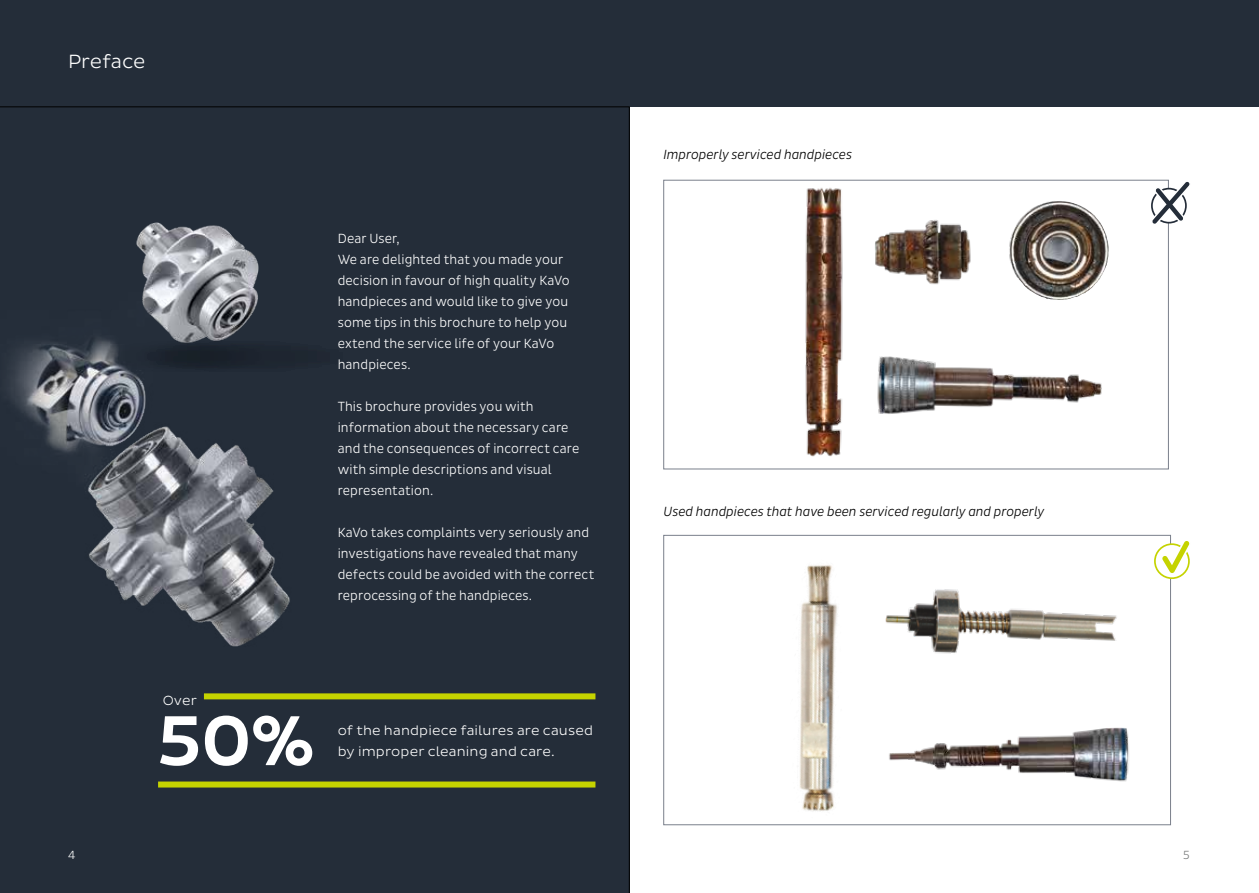
<style>
.page{position:relative;width:1259px;height:893px;background:#fff}
.page>*{position:absolute;margin:0;border:0;box-sizing:border-box;transform-origin:0 0}
.t1{font:500 71.85px "Pluto Sans";color:#fff}
.t2{font:300 19.5px "Pluto Sans";letter-spacing:-.01em;color:#fff}
.t3{font:300 13.5px/21px "Pluto Sans Cond";letter-spacing:.01em;color:#fff}
.t4{font:italic 300 13.5px "Pluto Sans Cond";color:#000}
.t5{font:300 13.5px "Pluto Sans";letter-spacing:.01em;color:#fff}
.t6{font:300 12px "Pluto Sans Cond";color:#767878}
.t7{font:300 12px "Pluto Sans Cond";color:#fff}
</style>
<div class="page">
<div style="left:0;top:0;width:1259px;height:107px;background:#242d39"></div>
<div style="left:0;top:107px;width:629px;height:786px;background:#242d39"></div>
<div style="left:663px;top:180px;width:505px;height:289px;background:#fff;border:1px solid #7a808b"></div>
<img style="left:805px;top:188px;width:38px;height:269px">
<img style="left:875px;top:220px;width:96px;height:65px">
<img style="left:1009px;top:201px;width:100px;height:99px">
<img style="left:877px;top:357px;width:225px;height:57px">
<div style="left:663px;top:535px;width:507px;height:290px;background:#fff;border:1px solid #7a808b"></div>
<img style="left:800px;top:565px;width:37px;height:246px">
<img style="left:889px;top:728px;width:240px;height:54px">
<img style="left:885px;top:589px;width:232px;height:65px">
<div style="left:145px;top:341px;width:204px;height:32px;background:#212a36;border-radius:50%"></div>
<img style="left:76px;top:171px;width:247px;height:234px">
<img style="left:0;top:292px;width:313px;height:392px">
<svg style="left:1150px;top:180px;width:40px;height:45px"></svg>
<svg style="left:1155px;top:544px;width:34px;height:34px"></svg>
<div style="left:1154px;top:543px;width:35px;height:36px;border:2px solid #c5d300;border-radius:50%"></div>
<svg style="left:1160px;top:539px;width:30px;height:36px"></svg>
<div style="left:204px;top:693px;width:391px;height:6px;background:#c5d300"></div>
<div style="left:158px;top:781px;width:437px;height:6px;background:#c5d300"></div>
<h2 class="t2" style="left:68px;top:50px;width:79px">Preface</h2>
<p class="t7" style="left:68px;top:848px;width:9px">4</p>
<p class="t3" style="left:338px;top:228px;width:234px">Dear User,<br>We are delighted that you made your decision in favour of high quality KaVo handpieces and would like to give you some tips in this brochure to help you extend the service life of your KaVo handpieces.</p>
<p class="t3" style="left:338px;top:396px;width:243px">This brochure provides you with information about the necessary care and the consequences of incorrect care with simple descriptions and visual representation.</p>
<p class="t3" style="left:338px;top:522px;width:258px">KaVo takes complaints very seriously and investigations have revealed that many defects could be avoided with the correct reprocessing of the handpieces.</p>
<p class="t5" style="left:163px;top:692px;width:36px">Over</p>
<h1 class="t1" style="left:157px;top:700px;width:159px">50%</h1>
<p class="t5" style="left:338px;top:723px;width:257px">of the handpiece failures are caused</p>
<p class="t5" style="left:338px;top:744px;width:219px">by improper cleaning and care.</p>
<p class="t4" style="left:663px;top:147px;width:190px">Improperly serviced handpieces</p>
<p class="t4" style="left:663px;top:504px;width:382px">Used handpieces that have been serviced regularly and properly</p>
<p class="t6" style="left:1183px;top:848px;width:8px">5</p>
</div>
